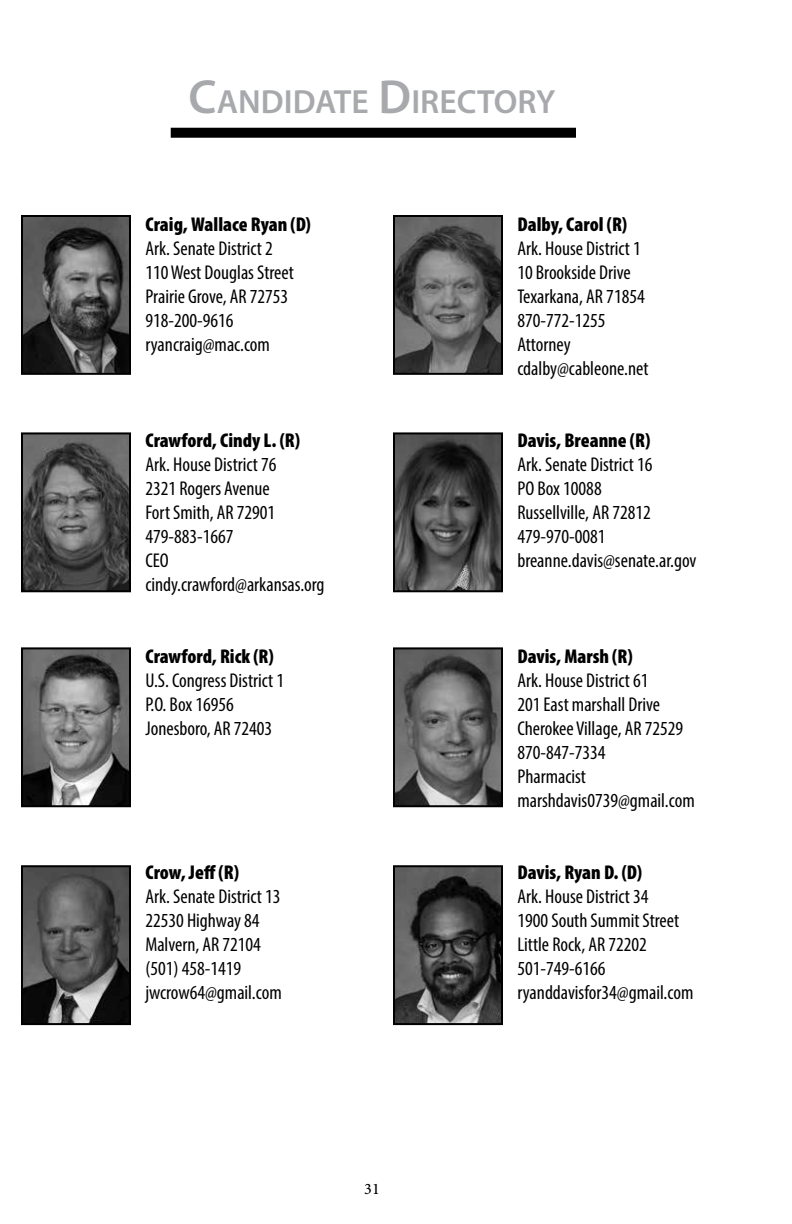
<style>
.page{position:relative;width:792px;height:1224px;background:#fff}
.page>*{position:absolute;margin:0;border:0;box-sizing:border-box;transform-origin:0 0}
.t1{font:600 33.6px "Myriad Pro";color:#a7a9ac}
.t2{font:condensed 20px/24px "Myriad Pro";color:#000}
.t3{font:900 condensed 20px "Myriad Pro";color:#000}
.t4{font:500 16px "Minion Pro";color:#000}
.s1{font-size:48px}
</style>
<div class="page">
<div style="left:171px;top:128px;width:405px;height:10px;background:#000"></div>
<img style="left:396px;top:435px;width:104px;height:154px">
<div style="left:393px;top:432px;width:110px;height:160px;border:2px solid #000"></div>
<img style="left:396px;top:650px;width:104px;height:154px">
<div style="left:393px;top:647px;width:110px;height:160px;border:2px solid #000"></div>
<img style="left:396px;top:868px;width:104px;height:154px">
<div style="left:393px;top:865px;width:110px;height:160px;border:2px solid #000"></div>
<img style="left:24px;top:218px;width:104px;height:154px">
<div style="left:21px;top:215px;width:110px;height:160px;border:2px solid #000"></div>
<img style="left:24px;top:435px;width:104px;height:154px">
<div style="left:21px;top:432px;width:110px;height:160px;border:2px solid #000"></div>
<img style="left:24px;top:868px;width:104px;height:154px">
<div style="left:21px;top:865px;width:110px;height:160px;border:2px solid #000"></div>
<img style="left:24px;top:650px;width:104px;height:154px">
<div style="left:21px;top:647px;width:110px;height:160px;border:2px solid #000"></div>
<img style="left:396px;top:218px;width:104px;height:154px">
<div style="left:393px;top:215px;width:110px;height:160px;border:2px solid #000"></div>
<h1 class="t1" style="left:189px;top:80px;width:368px"><span class="s1">C</span>ANDIDATE <span class="s1">D</span>IRECTORY</h1>
<p class="t3" style="left:145px;top:213px;width:167px">Craig, Wallace Ryan (D)</p>
<p class="t2" style="left:145px;top:236px;width:150px">Ark. Senate District 2<br>110 West Douglas Street<br>Prairie Grove, AR 72753<br>918-200-9616 ryancraig@mac.com</p>
<p class="t3" style="left:145px;top:429px;width:156px">Crawford, Cindy L. (R)</p>
<p class="t2" style="left:145px;top:452px;width:181px">Ark. House District 76<br>2321 Rogers Avenue<br>Fort Smith, AR 72901<br>479-883-1667<br>CEO cindy.crawford@arkansas.org</p>
<p class="t3" style="left:145px;top:645px;width:130px">Crawford, Rick (R)</p>
<p class="t2" style="left:145px;top:668px;width:140px">U.S. Congress District 1<br>P.O. Box 16956<br>Jonesboro, AR 72403</p>
<p class="t3" style="left:145px;top:861px;width:95px">Crow, Jeff (R)</p>
<p class="t2" style="left:145px;top:884px;width:138px">Ark. Senate District 13<br>22530 Highway 84<br>Malvern, AR 72104 (501) 458-1419 jwcrow64@gmail.com</p>
<p class="t4" style="left:364px;top:1178px;width:17px">31</p>
<p class="t3" style="left:517px;top:213px;width:111px">Dalby, Carol (R)</p>
<p class="t2" style="left:517px;top:236px;width:133px">Ark. House District 1<br>10 Brookside Drive<br>Texarkana, AR 71854<br>870-772-1255<br>Attorney cdalby@cableone.net</p>
<p class="t3" style="left:517px;top:429px;width:134px">Davis, Breanne (R)</p>
<p class="t2" style="left:517px;top:452px;width:181px">Ark. Senate District 16<br>PO Box 10088<br>Russellville, AR 72812<br>479-970-0081 breanne.davis@senate.ar.gov</p>
<p class="t3" style="left:517px;top:645px;width:117px">Davis, Marsh (R)</p>
<p class="t2" style="left:517px;top:668px;width:179px">Ark. House District 61<br>201 East marshall Drive<br>Cherokee Village, AR 72529<br>870-847-7334<br>Pharmacist marshdavis0739@gmail.com</p>
<p class="t3" style="left:517px;top:861px;width:126px">Davis, Ryan D. (D)</p>
<p class="t2" style="left:517px;top:884px;width:178px">Ark. House District 34<br>1900 South Summit Street<br>Little Rock, AR 72202<br>501-749-6166 ryanddavisfor34@gmail.com</p>
</div>
